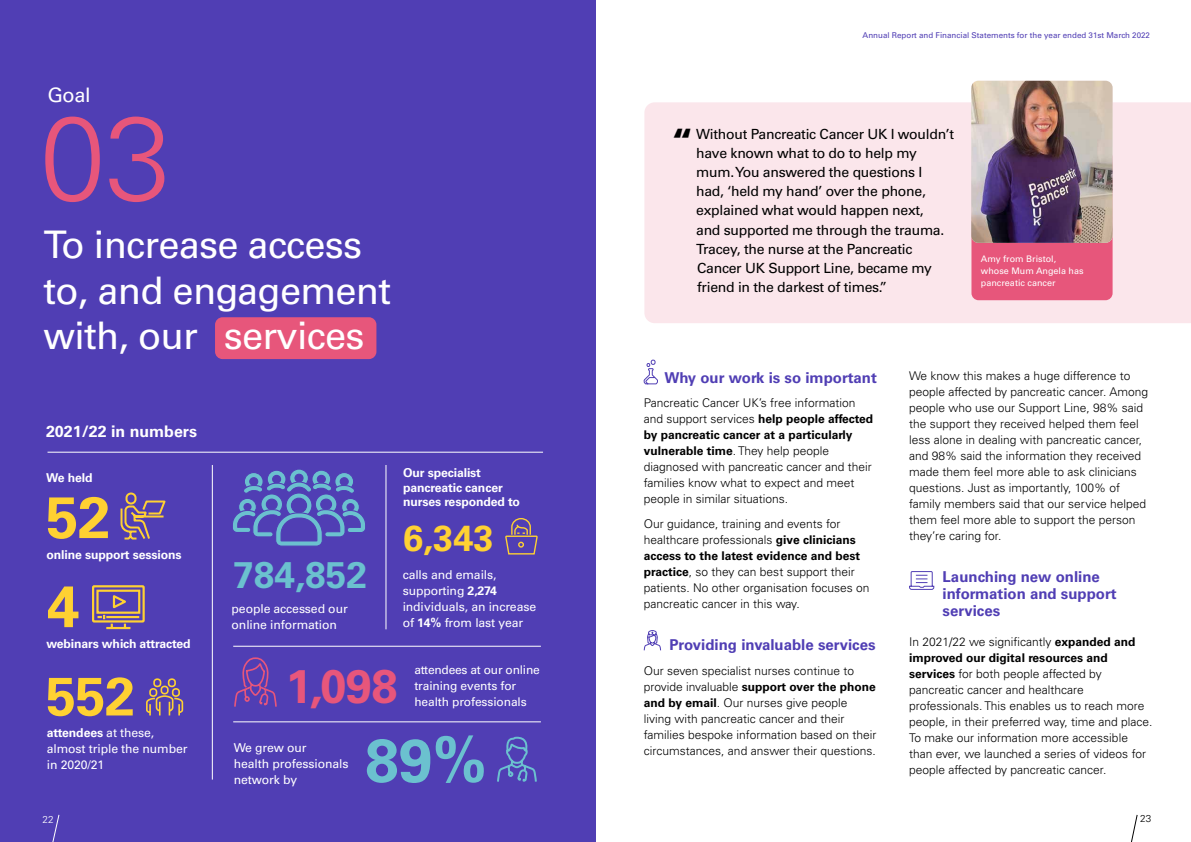
<style>
.page{position:relative;width:1191px;height:842px;background:#fff}
.page>*{position:absolute;margin:0;border:0;box-sizing:border-box;transform-origin:0 0}
.t1{font:300 118.4px "Univers LT Std";color:#e7567b}
.t2{font:700 60.9px "Univers LT Std";color:#6bc1cf}
.t3{font:700 58.2px "Univers LT Std";color:#ffd132}
.t4{font:700 53.9px "Univers LT Std";color:#ffd132}
.t5{font:700 47px "Univers LT Std";color:#e7567b}
.t6{font:38px/45.3px "Univers LT Std";letter-spacing:-.02em;color:#fff}
.t7{font:700 37px "Univers LT Std";color:#6bc1cf}
.t8{font:700 36.2px "Univers LT Std";color:#ffd132}
.t9{font:900 33.6px "Univers LT Std";color:#000}
.t10{font:20px "Univers LT Std";color:#fff}
.t11{font:700 16px "Univers LT Std";color:#fff}
.t12{font:700 15px/17px "Univers LT Std";color:#503eb4}
.t13{font:14px/19.2px "Univers LT Std";letter-spacing:-.02em;color:#000}
.t14{font:12.2px/16px "Univers LT Std";letter-spacing:-.01em;color:#fff}
.t15{font:700 12.2px/14.3px "Univers LT Std";letter-spacing:-.01em;color:#fff}
.t16{font:300 12px/16px "Univers LT Std";color:#000}
.t17{font:12px/16px "Univers LT Std";letter-spacing:-.01em;color:#fff}
.t18{font:300 10px "Univers LT Std";color:#000}
.t19{font:300 10px "Univers LT Std";color:#fff}
.t20{font:9px/12px "Univers LT Std";color:#fff}
.t21{font:8px "Univers LT Std";color:#503eb4}
.s1{font-weight:700}
</style>
<div class="page">
<svg style="left:1131px;top:815px;width:6px;height:27px"></svg>
<div style="left:0;top:0;width:595px;height:842px;background:#503eb4"></div>
<svg style="left:52px;top:814px;width:7px;height:28px"></svg>
<div style="left:215px;top:317px;width:161px;height:42px;background:#e7567b;border-radius:8px"></div>
<svg style="left:643px;top:359px;width:15px;height:26px"></svg>
<svg style="left:643px;top:630px;width:18px;height:21px"></svg>
<svg style="left:909px;top:571px;width:25px;height:19px"></svg>
<div style="left:644px;top:102px;width:547px;height:221px;background:#fbe6eb"></div>
<div style="left:971px;top:150px;width:141px;height:150px;background:#e7567b;border-radius:7px"></div>
<img style="left:971px;top:81px;width:141px;height:162px">
<svg style="left:233px;top:469px;width:132px;height:77px"></svg>
<hr style="left:212px;top:465px;width:1px;height:314px;background:#fff">
<hr style="left:386px;top:465px;width:1px;height:164px;background:#fff">
<hr style="left:233px;top:646px;width:308px;height:1px;background:#fff">
<hr style="left:233px;top:721px;width:308px;height:1px;background:#fff">
<hr style="left:48px;top:452px;width:495px;height:1px;background:#fff">
<svg style="left:120px;top:492px;width:46px;height:48px"></svg>
<svg style="left:92px;top:585px;width:53px;height:45px"></svg>
<svg style="left:146px;top:678px;width:38px;height:38px"></svg>
<svg style="left:505px;top:518px;width:33px;height:37px"></svg>
<svg style="left:233px;top:645px;width:45px;height:62px"></svg>
<svg style="left:497px;top:736px;width:40px;height:46px"></svg>
<h3 class="t10" style="left:47px;top:83px;width:45px">Goal</h3>
<h1 class="t1" style="left:40px;top:87px;width:133px">03</h1>
<h3 class="t6" style="left:44px;top:222px;width:349px">To increase access to, and engagement with, our services</h3>
<h3 class="t11" style="left:46px;top:422px;width:153px">2021/22 in numbers</h3>
<p class="t15" style="left:46px;top:471px;width:48px">We held</p>
<h3 class="t3" style="left:46px;top:483px;width:66px">52</h3>
<p class="t15" style="left:46px;top:547px;width:137px">online support sessions</p>
<h3 class="t3" style="left:47px;top:572px;width:34px">4</h3>
<p class="t15" style="left:46px;top:636px;width:146px">webinars which attracted</p>
<h3 class="t4" style="left:46px;top:665px;width:90px">552</h3>
<p class="t14" style="left:47px;top:724px;width:142px"><span class="s1">attendees</span> at these, almost triple the number in 2020/21</p>
<p class="t19" style="left:43px;top:813px;width:13px">22</p>
<p class="t15" style="left:403px;top:466px;width:118px">Our specialist pancreatic cancer nurses responded to</p>
<h3 class="t8" style="left:403px;top:517px;width:92px">6,343</h3>
<p class="t14" style="left:403px;top:567px;width:135px">calls and emails, supporting <span class="s1">2,274 </span>individuals, an increase of <span class="s1">14%</span> from last year</p>
<p class="t17" style="left:414px;top:662px;width:127px">attendees at our online training events for</p>
<h3 class="t7" style="left:233px;top:553px;width:135px">784,852</h3>
<p class="t14" style="left:232px;top:601px;width:118px">people accessed our online information</p>
<h3 class="t5" style="left:286px;top:659px;width:113px">1,098</h3>
<p class="t17" style="left:414px;top:694px;width:114px">health professionals</p>
<p class="t14" style="left:234px;top:740px;width:116px">We grew our<br>health professionals network by</p>
<h2 class="t2" style="left:365px;top:725px;width:123px">89%</h2>
<p class="t21" style="left:862px;top:31px;width:289px">Annual Report and Financial Statements for the year ended 31st March 2022</p>
<h3 class="t9" style="left:671px;top:120px;width:24px">“</h3>
<p class="t13" style="left:696px;top:124px;width:260px">Without Pancreatic Cancer UK I wouldn’t have known what to do to help my mum. You answered the questions I<br>had, ‘held my hand’ over the phone, explained what would happen next,<br>and supported me through the trauma.<br>Tracey, the nurse at the Pancreatic Cancer UK Support Line, became my friend in the darkest of times.”</p>
<p class="t20" style="left:981px;top:253px;width:104px">Amy from Bristol, whose Mum Angela has pancreatic cancer</p>
<p class="t12" style="left:664px;top:369px;width:214px">Why our work is so important</p>
<p class="t16" style="left:643px;top:395px;width:231px">Pancreatic Cancer UK’s free information and support services <span class="s1">help people affected by pancreatic cancer at a particularly vulnerable time</span>. They help people diagnosed with pancreatic cancer and their families know what to expect and meet people in similar situations.</p>
<p class="t16" style="left:643px;top:516px;width:227px">Our guidance, training and events for healthcare professionals <span class="s1">give clinicians access to the latest evidence and best practice</span>, so they can best support their patients. No other organisation focuses on pancreatic cancer in this way.</p>
<p class="t12" style="left:669px;top:637px;width:207px">Providing invaluable services</p>
<p class="t16" style="left:643px;top:663px;width:234px">Our seven specialist nurses continue to provide invaluable <span class="s1">support over the phone and by email</span>. Our nurses give people living with pancreatic cancer and their families bespoke information based on their circumstances, and answer their questions.</p>
<p class="t16" style="left:909px;top:367px;width:240px">We know this makes a huge difference to people affected by pancreatic cancer. Among people who use our Support Line, 98% said the support they received helped them feel less alone in dealing with pancreatic cancer, and 98% said the information they received made them feel more able to ask clinicians questions. Just as importantly, 100% of family members said that our service helped them feel more able to support the person they’re caring for.</p>
<p class="t12" style="left:942px;top:568px;width:175px">Launching new online information and support services</p>
<p class="t16" style="left:909px;top:634px;width:245px">In 2021/22 we significantly <span class="s1">expanded and improved our digital resources and services</span> for both people affected by pancreatic cancer and healthcare professionals. This enables us to reach more people, in their preferred way, time and place.<br>To make our information more accessible than ever, we launched a series of videos for people affected by pancreatic cancer.</p>
<p class="t18" style="left:1140px;top:813px;width:13px">23</p>
</div>
